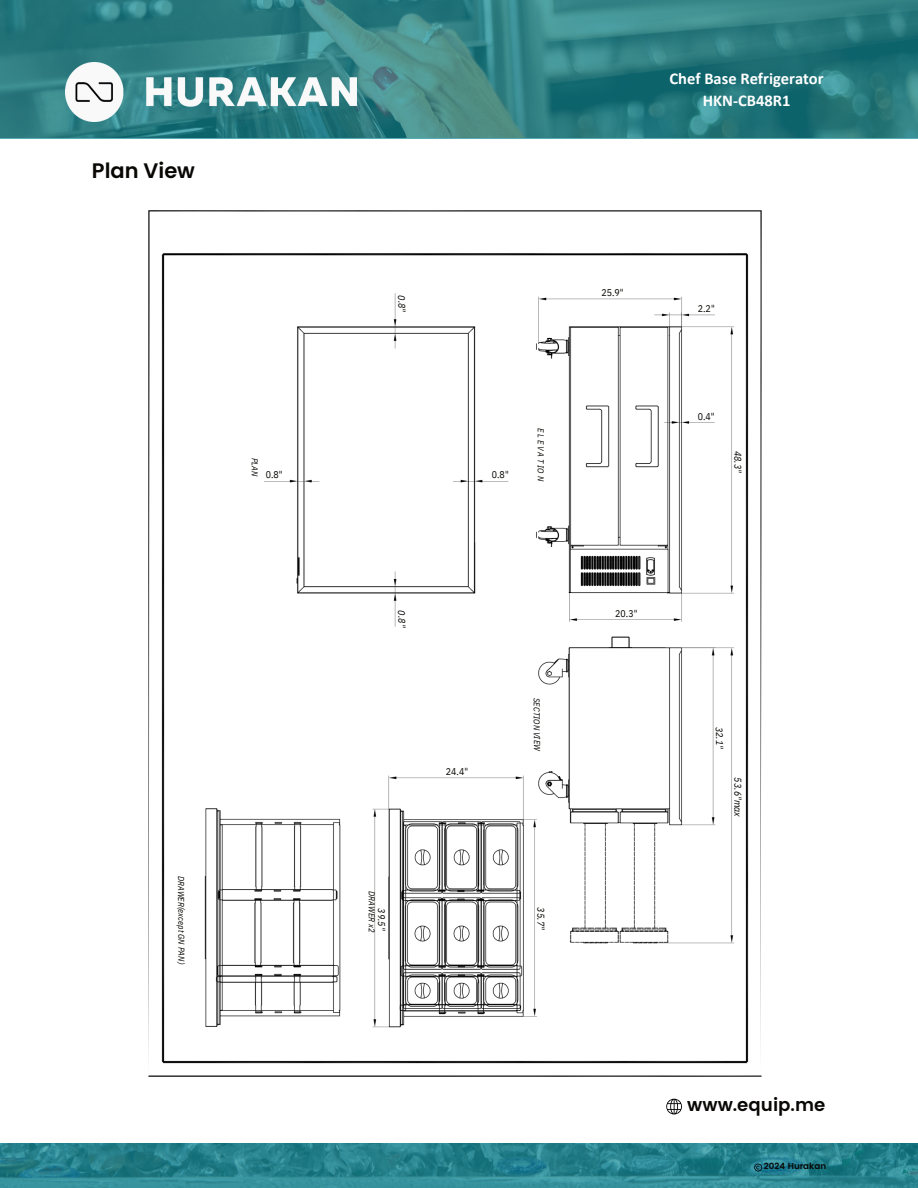
<style>
.page{position:relative;width:918px;height:1188px;background:#fff}
.page>*{position:absolute;margin:0;border:0;box-sizing:border-box;transform-origin:0 0}
.t1{font:600 21px "Poppins";color:#080704}
.t2{font:600 18px "Poppins";color:#080704}
.t3{font:700 16.5px/22.5px "Calibri";color:#fff;text-align:center}
.t4{font:italic 9.75px "IBM Plex Sans Cond";letter-spacing:.005em;color:#080704}
.t5{font:9.75px "IBM Plex Sans Cond";color:#080704}
.t6{font:600 8.7px "Poppins";color:#080704}
.t7{font:italic 8.55px "IBM Plex Sans Cond";letter-spacing:.005em;color:#080704}
</style>
<div class="page">
<svg style="left:0;top:1143px;width:918px;height:45px;background:#28848f"></svg>
<svg style="left:754px;top:1164px;width:8px;height:8px"></svg>
<svg style="left:0;top:0;width:918px;height:138px;background:#2f7f82"></svg>
<img style="left:65px;top:63px;width:292px;height:58px">
<svg style="left:666px;top:1099px;width:16px;height:15px"></svg>
<img style="left:148px;top:210px;width:614px;height:867px">
<h1 class="t1" style="left:92px;top:159px;width:105px">Plan View</h1>
<p class="t7" style="left:261px;top:458px;width:20px;rotate:90deg">PLAN</p>
<p class="t5" style="left:266px;top:467px;width:18px">0.8"</p>
<p class="t7" style="left:188px;top:876px;width:91px;rotate:90deg">DRAWER(except GN PAN)</p>
<h3 class="t3" style="left:670px;top:67px;width:156px">Chef Base Refrigerator<br>HKN-CB48R1</h3>
<p class="t4" style="left:409px;top:295px;width:19px;rotate:90deg">0.8"</p>
<p class="t5" style="left:492px;top:467px;width:18px">0.8"</p>
<p class="t7" style="left:548px;top:428px;width:55px;rotate:90deg">E L E V A T IO N</p>
<p class="t4" style="left:409px;top:610px;width:19px;rotate:90deg">0.8"</p>
<p class="t7" style="left:379px;top:891px;width:43px;rotate:90deg">DRAWER x2</p>
<p class="t4" style="left:389px;top:908px;width:24px;rotate:90deg">39.5"</p>
<p class="t5" style="left:446px;top:764px;width:24px">24.4"</p>
<p class="t7" style="left:544px;top:698px;width:55px;rotate:90deg">SECTION VIEW</p>
<p class="t4" style="left:549px;top:907px;width:24px;rotate:90deg">35.7"</p>
<p class="t5" style="left:601px;top:285px;width:24px">25.9"</p>
<p class="t5" style="left:615px;top:606px;width:24px">20.3"</p>
<p class="t5" style="left:698px;top:301px;width:18px">2.2"</p>
<p class="t5" style="left:698px;top:409px;width:18px">0.4"</p>
<p class="t4" style="left:745px;top:451px;width:24px;rotate:90deg">48.3"</p>
<p class="t4" style="left:727px;top:727px;width:24px;rotate:90deg">32.1"</p>
<p class="t4" style="left:745px;top:777px;width:41px;rotate:90deg">53.6"max</p>
<h2 class="t2" style="left:687px;top:1091px;width:140px">www.equip.me</h2>
<p class="t6" style="left:764px;top:1159px;width:64px">2024 Hurakan</p>
</div>
